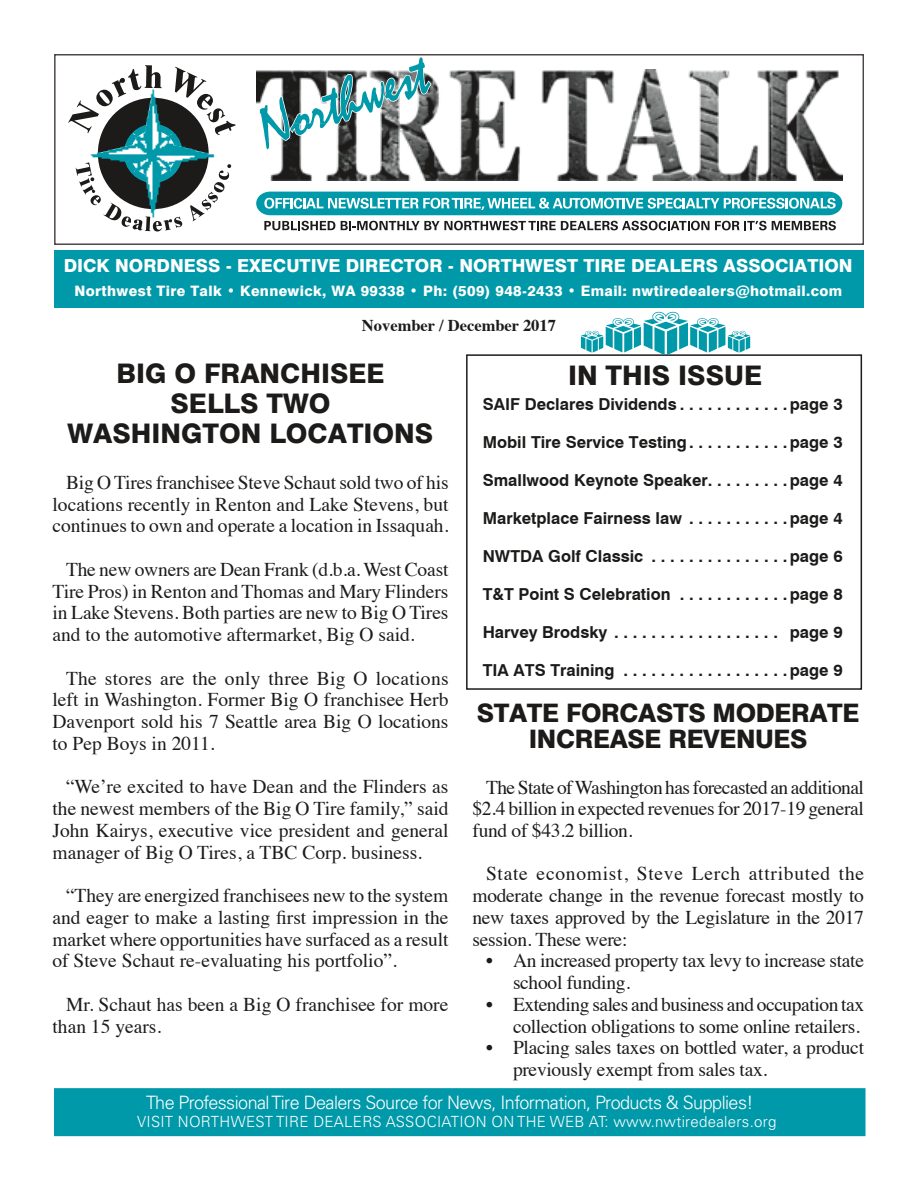
<style>
.page{position:relative;width:918px;height:1188px;background:#fff}
.page>*{position:absolute;margin:0;border:0;box-sizing:border-box;transform-origin:0 0}
.t1{font:800 27px/30px "Swiss 721 BT";color:#1c1b1a;text-align:center}
.t2{font:800 25.5px/25.5px "Swiss 721 BT";letter-spacing:-.015em;color:#1c1b1a;text-align:center}
.t3{font:19.5px/21.8px "Times";letter-spacing:-.015em;color:#1c1b1a;text-align:justify}
.t4{font:300 18.45px "Univers";letter-spacing:-.03em;color:#fff}
.t5{font:800 18px "Swiss 721 BT";color:#fff}
.t6{font:700 16.5px "Swiss 721 BT";color:#1c1b1a}
.t7{font:700 16.5px "Times";color:#1c1b1a}
.t8{font:300 15.3px "Univers";letter-spacing:.02em;color:#fff}
.t9{font:800 14.4px "Swiss 721 BT";letter-spacing:.025em;color:#fff}
</style>
<div class="page">
<div style="left:54px;top:250px;width:809px;height:58px;background:#0099a9"></div>
<div style="left:54px;top:54px;width:810px;height:191px;border:2px solid #4d4846"></div>
<svg style="left:255px;top:54px;width:588px;height:176px"></svg>
<svg style="left:68px;top:65px;width:168px;height:167px"></svg>
<div style="left:54px;top:1088px;width:812px;height:48px;background:#0099a9;border:2px solid #0099a9"></div>
<div style="left:466px;top:354px;width:396px;height:336px;border:2px solid #1c1b1a"></div>
<svg style="left:581px;top:312px;width:169px;height:43px"></svg>
<p class="t5" style="left:64px;top:255px;width:790px">DICK NORDNESS - EXECUTIVE DIRECTOR - NORTHWEST TIRE DEALERS ASSOCIATION</p>
<p class="t9" style="left:74px;top:282px;width:769px">Northwest Tire Talk • Kennewick, WA 99338 • Ph: (509) 948-2433 • Email: nwtiredealers@hotmail.com</p>
<p class="t7" style="left:362px;top:310px;width:196px">November / December 2017</p>
<h1 class="t1" style="left:68px;top:358px;width:367px">BIG O FRANCHISEE<br>SELLS TWO<br>WASHINGTON LOCATIONS</h1>
<p class="t3" style="left:53px;top:470px;width:398px;text-indent:13px">Big O Tires franchisee Steve Schaut sold two of his locations recently in Renton and Lake Stevens, but continues to own and operate a location in Issaquah.</p>
<p class="t3" style="left:53px;top:557px;width:398px;text-indent:13px">The new owners are Dean Frank (d.b.a. West Coast Tire Pros) in Renton and Thomas and Mary Flinders in Lake Stevens. Both parties are new to Big O Tires and to the automotive aftermarket, Big O said.</p>
<p class="t3" style="left:53px;top:666px;width:398px;text-indent:13px">The stores are the only three Big O locations left in Washington. Former Big O franchisee Herb Davenport sold his 7 Seattle area Big O locations to Pep Boys in 2011.</p>
<p class="t3" style="left:53px;top:774px;width:398px;text-indent:13px">“We’re excited to have Dean and the Flinders as the newest members of the Big O Tire family,” said John Kairys, executive vice president and general manager of Big O Tires, a TBC Corp. business.</p>
<p class="t3" style="left:53px;top:883px;width:398px;text-indent:13px">“They are energized franchisees new to the system and eager to make a lasting first impression in the market where opportunities have surfaced as a result of Steve Schaut re-evaluating his portfolio”.</p>
<p class="t3" style="left:53px;top:992px;width:397px;text-indent:13px">Mr. Schaut has been a Big O franchisee for more than 15 years.</p>
<h1 class="t1" style="left:568px;top:360px;width:196px">IN THIS ISSUE</h1>
<p class="t6" style="left:483px;top:394px;width:362px">SAIF Declares Dividends . . . . . . . . . . . page 3</p>
<p class="t6" style="left:483px;top:432px;width:362px">Mobil Tire Service Testing . . . . . . . . . . page 3</p>
<p class="t6" style="left:483px;top:470px;width:362px">Smallwood Keynote Speaker. . . . . . . . . page 4</p>
<p class="t6" style="left:483px;top:508px;width:362px">Marketplace Fairness law . . . . . . . . . . page 4</p>
<p class="t6" style="left:483px;top:546px;width:361px">NWTDA Golf Classic . . . . . . . . . . . . . . page 6</p>
<p class="t6" style="left:483px;top:584px;width:361px">T&amp;T Point S Celebration . . . . . . . . . . . page 8</p>
<p class="t6" style="left:483px;top:622px;width:362px">Harvey Brodsky . . . . . . . . . . . . . . . . . . page 9</p>
<p class="t6" style="left:483px;top:661px;width:361px">TIA ATS Training . . . . . . . . . . . . . . . . . page 9</p>
<h2 class="t2" style="left:477px;top:700px;width:384px">STATE FORCASTS MODERATE<br>INCREASE REVENUES</h2>
<p class="t3" style="left:473px;top:774px;width:393px;text-indent:13px">The State of Washington has forecasted an additional $2.4 billion in expected revenues for 2017-19 general fund of $43.2 billion.</p>
<p class="t3" style="left:473px;top:861px;width:393px;text-indent:13px">State economist, Steve Lerch attributed the moderate change in the revenue forecast mostly to new taxes approved by the Legislature in the 2017 session. These were:</p>
<p class="t3" style="left:513px;top:948px;width:353px;text-indent:-27px">• An increased property tax levy to increase state school funding.</p>
<p class="t3" style="left:486px;top:992px;width:380px;text-align:right">• Extending sales and business and occupation tax collection obligations to some online retailers.</p>
<p class="t3" style="left:513px;top:1035px;width:353px;text-indent:-27px">• Placing sales taxes on bottled water, a product previously exempt from sales tax.</p>
<p class="t4" style="left:146px;top:1091px;width:609px">The Professional Tire Dealers Source for News, Information, Products &amp; Supplies!</p>
<p class="t8" style="left:137px;top:1113px;width:641px">VISIT NORTHWEST TIRE DEALERS ASSOCIATION ON THE WEB AT: www.nwtiredealers.org</p>
</div>
